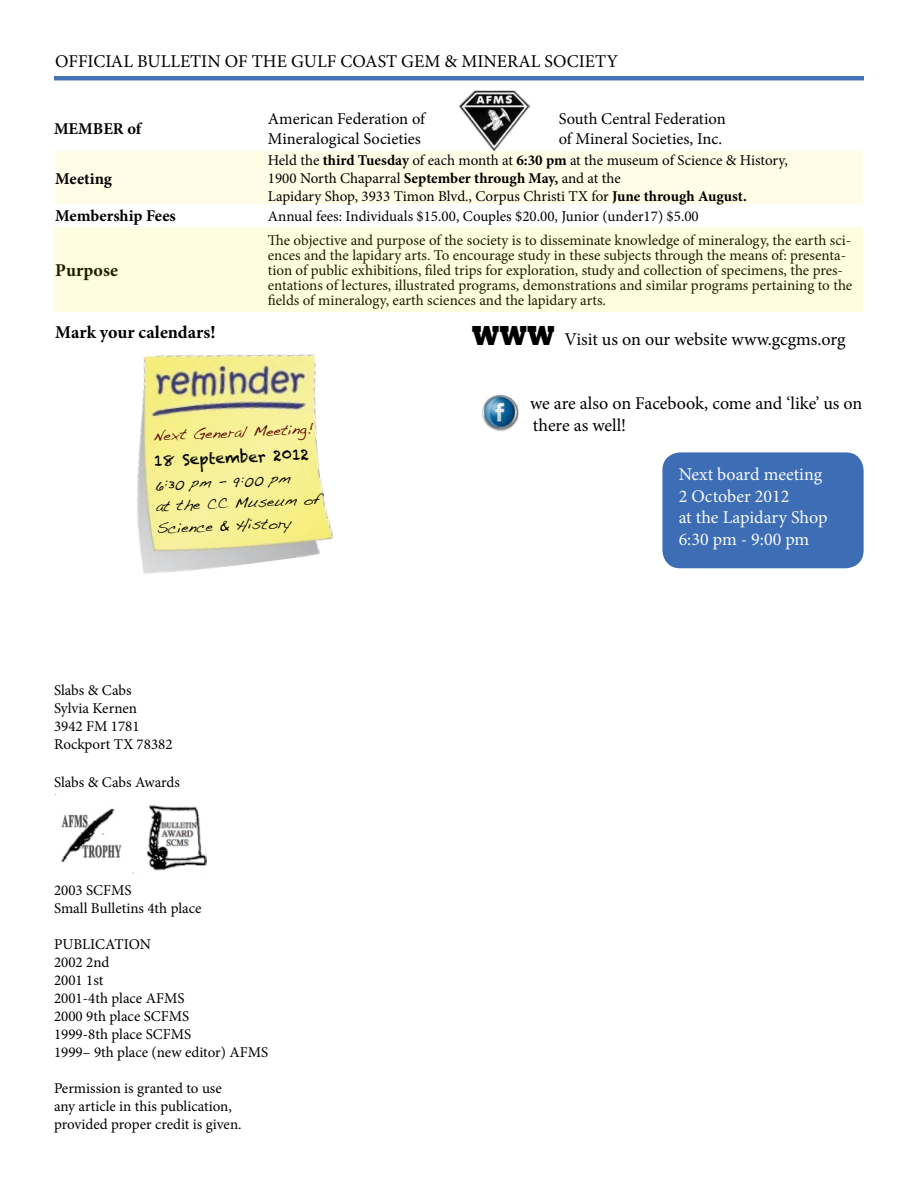
<style>
.page{position:relative;width:918px;height:1188px;background:#fff}
.page>*{position:absolute;margin:0;border:0;box-sizing:border-box;transform-origin:0 0}
.t1{font:800 40.5px "Rockwell";color:#000;scale:.67 1}
.t2{font:18px/21.6px "Minion Pro";color:#000}
.t3{font:18px/21.6px "Minion Pro";color:#f8fbf8}
.t4{font:700 18px "Minion Pro";color:#000}
.t5{font:16.5px/19.8px "Minion Pro";color:#000}
.t6{font:700 16.5px "Minion Pro";color:#000}
.t7{font:15px/18px "Minion Pro";color:#000}
.t8{font:15px/22.5px "Handwriting Dakota";color:#000}
.t9{font:15px "Handwriting Dakota";color:#5c0700}
.t10{font:15px "Chalkduster";color:#000}
.s1{font-weight:700}
</style>
<div class="page">
<div style="left:56px;top:151px;width:806px;height:53px;background:#fffde5"></div>
<hr style="left:54px;top:76px;width:810px;height:4px;background:#4673b8">
<img style="left:460px;top:90px;width:70px;height:61px">
<img style="left:482px;top:394px;width:37px;height:37px">
<img style="left:55px;top:794px;width:152px;height:80px">
<div style="left:55px;top:227px;width:808px;height:85px;background:#fffde1"></div>
<div style="left:662px;top:452px;width:202px;height:116px;background:#3d6db5;border-radius:18px"></div>
<img style="left:137px;top:354px;width:197px;height:220px">
<p class="t2" style="left:55px;top:51px;width:564px">OFFICIAL BULLETIN OF THE GULF COAST GEM &amp; MINERAL SOCIETY</p>
<p class="t6" style="left:54px;top:117px;width:89px">MEMBER of</p>
<p class="t6" style="left:55px;top:167px;width:58px">Meeting</p>
<p class="t5" style="left:268px;top:109px;width:159px">American Federation of<br>Mineralogical Societies</p>
<p class="t5" style="left:559px;top:109px;width:169px">South Central Federation of Mineral Societies, Inc.</p>
<p class="t7" style="left:268px;top:151px;width:521px">Held the <span class="s1">third Tuesday</span> of each month at <span class="s1">6:30 pm</span> at the museum of Science &amp; History,<br>1900 North Chaparral <span class="s1">September through May,</span> and at the<br>Lapidary Shop, 3933 Timon Blvd., Corpus Christi TX for <span class="s1">June through August.</span></p>
<p class="t6" style="left:55px;top:205px;width:122px">Membership Fees</p>
<p class="t7" style="left:268px;top:207px;width:432px">Annual fees: Individuals $15.00, Couples $20.00, Junior (under17) $5.00</p>
<p class="t4" style="left:55px;top:257px;width:64px">Purpose</p>
<p class="t7" style="left:268px;top:233px;width:586px;line-height:15px">The objective and purpose of the society is to disseminate knowledge of mineralogy, the earth sci&shy;ences and the lapidary arts. To encourage study in these subjects through the means of: presenta&shy;tion of public exhibitions, filed trips for exploration, study and collection of specimens, the pres&shy;entations of lectures, illustrated programs, demonstrations and similar programs pertaining to the fields of mineralogy, earth sciences and the lapidary arts.</p>
<p class="t4" style="left:55px;top:320px;width:162px">Mark your calendars!</p>
<h1 class="t1" style="left:472px;top:308px;width:125px">www</h1>
<p class="t2" style="left:565px;top:328px;width:282px">Visit us on our website www.gcgms.org</p>
<p class="t9" style="left:152px;top:427px;width:163px;rotate:-3deg">Next General Meeting!</p>
<p class="t10" style="left:153px;top:453px;width:157px;rotate:-3deg">18 September 2012</p>
<p class="t8" style="left:154px;top:473px;width:167px;rotate:-3deg">6:30 pm - 9:00 pm<br>at the CC Museum of<br>Science &amp; History</p>
<p class="t7" style="left:54px;top:681px;width:120px">Slabs &amp; Cabs<br>Sylvia Kernen<br>3942 FM 1781<br>Rockport TX 78382</p>
<p class="t7" style="left:54px;top:773px;width:127px">Slabs &amp; Cabs Awards</p>
<p class="t7" style="left:54px;top:881px;width:149px">2003 SCFMS<br>Small Bulletins 4th place</p>
<p class="t7" style="left:54px;top:935px;width:216px">PUBLICATION<br>2002 2nd<br>2001 1st<br>2001-4th place AFMS<br>2000 9th place SCFMS<br>1999-8th place SCFMS<br>1999– 9th place (new editor) AFMS</p>
<p class="t7" style="left:54px;top:1079px;width:189px">Permission is granted to use any article in this publication, provided proper credit is given.</p>
<p class="t2" style="left:530px;top:393px;width:334px">we are also on Facebook, come and ‘like’ us on there as well!</p>
<p class="t3" style="left:679px;top:464px;width:150px">Next board meeting<br>2 October 2012<br>at the Lapidary Shop<br>6:30 pm - 9:00 pm</p>
</div>
